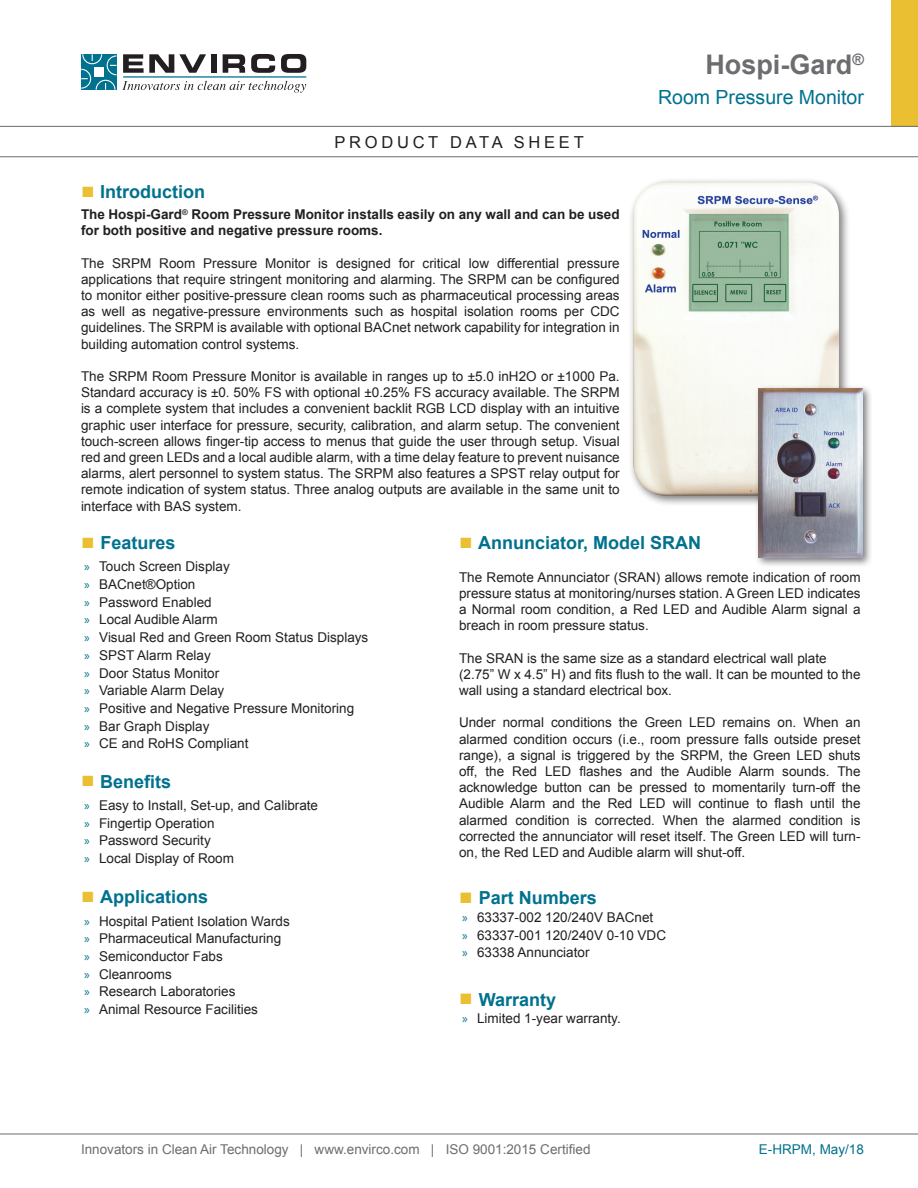
<style>
.page{position:relative;width:918px;height:1188px;background:#fff}
.page>*{position:absolute;margin:0;border:0;box-sizing:border-box;transform-origin:0 0}
.t1{font:700 27px "Arial";color:#6c6d70}
.t2{font:19.5px "Arial";color:#00718e}
.Bullets{font:700 18px "Arial";color:#00718e}
.t3{font:16.5px "Arial";letter-spacing:.225em;color:#231f20}
.Paragraph_Style_1{font:13.5px/16.2px "Arial";color:#231f20;text-align:justify}
.Paragraph_Style_1-2{font:700 13.5px/16.2px "Arial";color:#231f20}
.t4{font:13.5px "Arial";color:#6c6d70}
.t5{font:13.5px "Arial";color:#00718e}
.s1{font-family:"Times New Roman";font-weight:400;font-size:22.5px;color:#eabf31}
.s2{font-family:"Myriad Pro";color:#00718e}
.s3{font-weight:400;font-size:22.5px;color:#eabf31}
</style>
<div class="page">
<svg style="left:81px;top:54px;width:225px;height:39px"></svg>
<hr style="left:0;top:1134px;width:918px;height:1px;background:#6c6d70">
<div style="left:891px;top:0;width:27px;height:126px;background:#eabf32"></div>
<svg style="left:0;top:126px;width:918px;height:31px"></svg>
<div style="left:628px;top:177px;width:223px;height:330px;background:#231f20;opacity:.6"></div>
<img style="left:633px;top:182px;width:206px;height:314px">
<div style="left:754px;top:385px;width:119px;height:183px;background:#231f20;opacity:.6"></div>
<img style="left:758px;top:389px;width:104px;height:168px">
<p class="t3" style="left:335px;top:131px;width:251px">PRODUCT DATA SHEET</p>
<p class="Bullets" style="left:81px;top:180px;width:126px"><span class="s1">■</span> Introduction</p>
<p class="Paragraph_Style_1-2" style="left:81px;top:207px;width:540px">The Hospi-Gard<sup>®</sup> Room Pressure Monitor installs easily on any wall and can be used for both positive and negative pressure rooms.</p>
<p class="Paragraph_Style_1" style="left:81px;top:255px;width:540px">The SRPM Room Pressure Monitor is designed for critical low differential pressure applications that require stringent monitoring and alarming. The SRPM can be configured to monitor either positive-pressure clean rooms such as pharmaceutical processing areas as well as negative-pressure environments such as hospital isolation rooms per CDC guidelines. The SRPM is available with optional BACnet network capability for integration in building automation control systems.</p>
<p class="Paragraph_Style_1" style="left:81px;top:368px;width:540px">The SRPM Room Pressure Monitor is available in ranges up to ±5.0 inH2O or ±1000 Pa.<br>Standard accuracy is ±0. 50% FS with optional ±0.25% FS accuracy available. The SRPM is a complete system that includes a convenient backlit RGB LCD display with an intuitive graphic user interface for pressure, security, calibration, and alarm setup. The convenient touch-screen allows finger-tip access to menus that guide the user through setup. Visual red and green LEDs and a local audible alarm, with a time delay feature to prevent nuisance alarms, alert personnel to system status. The SRPM also features a SPST relay output for remote indication of system status. Three analog outputs are available in the same unit to interface with BAS system.</p>
<h1 class="t1" style="left:705px;top:46px;width:160px">Hospi-Gard<sup>®</sup></h1>
<h2 class="t2" style="left:658px;top:84px;width:207px">Room Pressure Monitor</h2>
<p class="Bullets" style="left:81px;top:531px;width:96px"><span class="s1">■</span> Features</p>
<p class="Paragraph_Style_1" style="left:84px;top:559px;width:147px"><span class="s2">»</span> Touch Screen Display</p>
<p class="Paragraph_Style_1" style="left:84px;top:576px;width:113px"><span class="s2">»</span> BACnet®Option</p>
<p class="Paragraph_Style_1" style="left:84px;top:594px;width:129px"><span class="s2">»</span> Password Enabled</p>
<p class="Paragraph_Style_1" style="left:84px;top:612px;width:135px"><span class="s2">»</span> Local Audible Alarm</p>
<p class="Paragraph_Style_1" style="left:84px;top:629px;width:286px"><span class="s2">»</span> Visual Red and Green Room Status Displays</p>
<p class="Paragraph_Style_1" style="left:84px;top:647px;width:128px"><span class="s2">»</span> SPST Alarm Relay</p>
<p class="Paragraph_Style_1" style="left:84px;top:665px;width:137px"><span class="s2">»</span> Door Status Monitor</p>
<p class="Paragraph_Style_1" style="left:84px;top:683px;width:142px"><span class="s2">»</span> Variable Alarm Delay</p>
<p class="Paragraph_Style_1" style="left:84px;top:700px;width:272px"><span class="s2">»</span> Positive and Negative Pressure Monitoring</p>
<p class="Paragraph_Style_1" style="left:84px;top:718px;width:127px"><span class="s2">»</span> Bar Graph Display</p>
<p class="Paragraph_Style_1" style="left:84px;top:736px;width:166px"><span class="s2">»</span> CE and RoHS Compliant</p>
<p class="Bullets" style="left:81px;top:769px;width:92px"><span class="s1">■</span> Benefits</p>
<p class="Paragraph_Style_1" style="left:84px;top:797px;width:236px"><span class="s2">»</span> Easy to Install, Set-up, and Calibrate</p>
<p class="Paragraph_Style_1" style="left:84px;top:815px;width:132px"><span class="s2">»</span> Fingertip Operation</p>
<p class="Paragraph_Style_1" style="left:84px;top:833px;width:128px"><span class="s2">»</span> Password Security</p>
<p class="Paragraph_Style_1" style="left:84px;top:850px;width:152px"><span class="s2">»</span> Local Display of Room</p>
<p class="Bullets" style="left:81px;top:885px;width:129px"><span class="s1">■</span> Applications</p>
<p class="Paragraph_Style_1" style="left:84px;top:913px;width:207px"><span class="s2">»</span> Hospital Patient Isolation Wards</p>
<p class="Paragraph_Style_1" style="left:84px;top:931px;width:199px"><span class="s2">»</span> Pharmaceutical Manufacturing</p>
<p class="Paragraph_Style_1" style="left:84px;top:948px;width:140px"><span class="s2">»</span> Semiconductor Fabs</p>
<p class="Paragraph_Style_1" style="left:84px;top:966px;width:89px"><span class="s2">»</span> Cleanrooms</p>
<p class="Paragraph_Style_1" style="left:84px;top:984px;width:153px"><span class="s2">»</span> Research Laboratories</p>
<p class="Paragraph_Style_1" style="left:84px;top:1001px;width:176px"><span class="s2">»</span> Animal Resource Facilities</p>
<p class="Bullets" style="left:459px;top:531px;width:244px"><span class="s1">■</span> Annunciator, Model SRAN</p>
<p class="Paragraph_Style_1" style="left:459px;top:569px;width:403px">The Remote Annunciator (SRAN) allows remote indication of room pressure status at monitoring/nurses station. A Green LED indicates a Normal room condition, a Red LED and Audible Alarm signal a breach in room pressure status.</p>
<p class="Paragraph_Style_1" style="left:459px;top:650px;width:369px">The SRAN is the same size as a standard electrical wall plate</p>
<p class="Paragraph_Style_1" style="left:459px;top:666px;width:403px">(2.75” W x 4.5” H) and fits flush to the wall. It can be mounted to the wall using a standard electrical box.</p>
<p class="Paragraph_Style_1" style="left:459px;top:715px;width:403px">Under normal conditions the Green LED remains on. When an alarmed condition occurs (i.e., room pressure falls outside preset range), a signal is triggered by the SRPM, the Green LED shuts off, the Red LED flashes and the Audible Alarm sounds. The acknowledge button can be pressed to momentarily turn-off the Audible Alarm and the Red LED will continue to flash until the alarmed condition is corrected. When the alarmed condition is corrected the annunciator will reset itself. The Green LED will turn&shy;on, the Red LED and Audible alarm will shut-off.</p>
<p class="Bullets" style="left:459px;top:886px;width:139px"><span class="s3">■</span> Part Numbers</p>
<p class="Paragraph_Style_1" style="left:462px;top:909px;width:193px"><span class="s2">»</span> 63337-002 120/240V BACnet</p>
<p class="Paragraph_Style_1" style="left:462px;top:927px;width:206px"><span class="s2">»</span> 63337-001 120/240V 0-10 VDC</p>
<p class="Paragraph_Style_1" style="left:462px;top:945px;width:129px"><span class="s2">»</span> 63338 Annunciator</p>
<p class="Bullets" style="left:459px;top:987px;width:99px"><span class="s3">■</span> Warranty</p>
<p class="Paragraph_Style_1" style="left:462px;top:1011px;width:160px"><span class="s2">»</span> Limited 1-year warranty.</p>
<p class="t4" style="left:81px;top:1140px;width:511px">Innovators in Clean Air Technology | www.envirco.com | ISO 9001:2015 Certified</p>
<p class="t5" style="left:759px;top:1140px;width:107px">E-HRPM, May/18</p>
</div>
